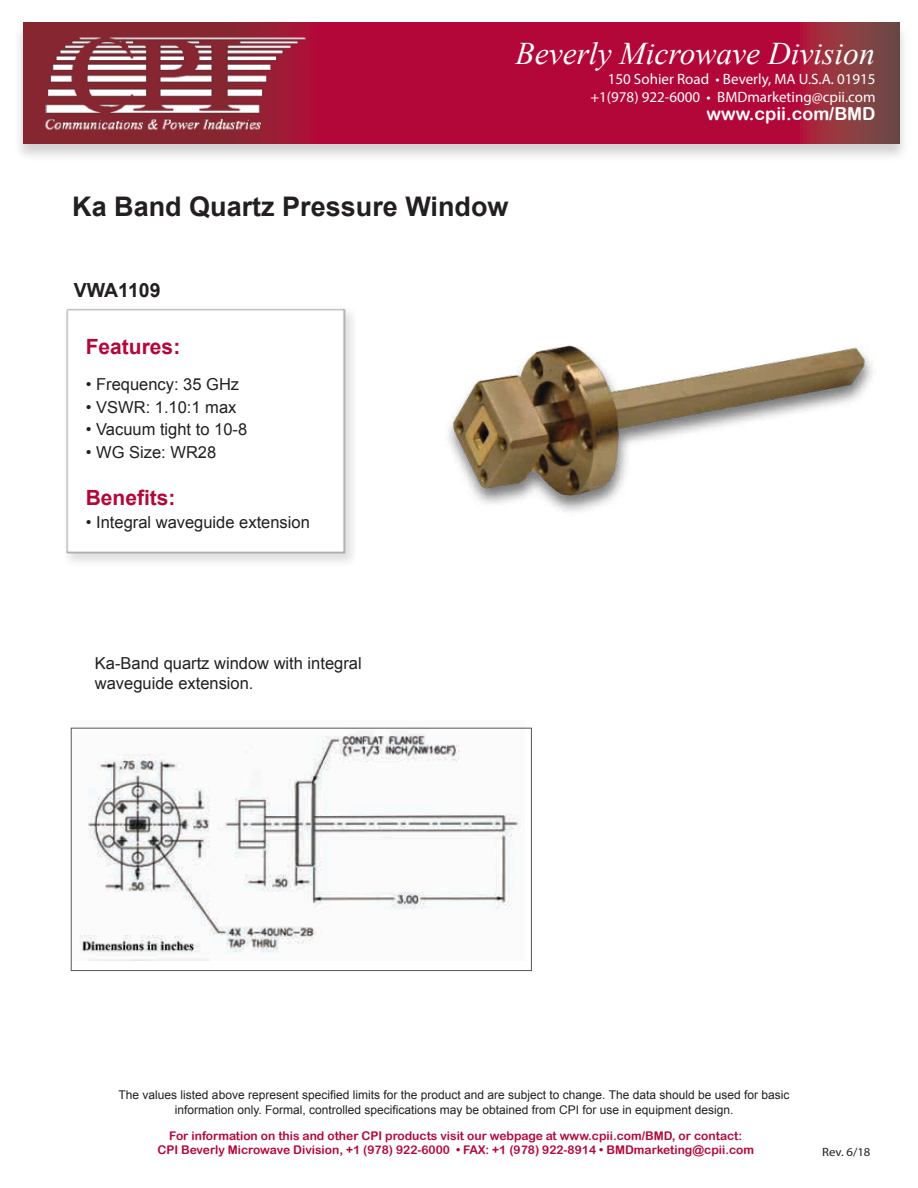
<style>
.page{position:relative;width:918px;height:1188px;background:#fff}
.page>*{position:absolute;margin:0;border:0;box-sizing:border-box;transform-origin:0 0}
.t1{font:italic 31.5px "Times New Roman";color:#fff}
.t2{font:700 27px "Arial";color:#231f20}
.t3{font:700 21px "Arial";color:#b30739}
.t4{font:700 19.5px "Arial";color:#231f20}
.t5{font:18px "Arial Rounded MT Bold";color:#fff}
.t6{font:16.5px/19.8px "Arial";color:#231f20}
.t7{font:15px/18px "Myriad Pro";color:#fff;text-align:right}
.t8{font:12px/14.4px "Arial";color:#231f20;text-align:center}
.t9{font:12px/14.4px "Arial Rounded MT Bold";color:#b30739;text-align:center}
.t10{font:12px "Myriad Pro";color:#231f20;scale:1.07 1}
</style>
<div class="page">
<img style="left:19px;top:22px;width:885px;height:135px">
<svg style="left:23px;top:23px;width:877px;height:120px;background:#a91139"></svg>
<img style="left:66px;top:308px;width:287px;height:254px">
<img style="left:39px;top:32px;width:274px;height:106px">
<img style="left:448px;top:345px;width:425px;height:167px">
<img style="left:71px;top:727px;width:454px;height:233px">
<div style="left:71px;top:728px;width:461px;height:243px;border:1px solid #54555a"></div>
<h1 class="t1" style="left:516px;top:32px;width:361px">Beverly Microwave Division</h1>
<p class="t7" style="left:590px;top:70px;width:287px">150 Sohier Road • Beverly, MA U.S.A. 01915 +1(978) 922-6000 • BMDmarketing@cpii.com</p>
<h3 class="t5" style="left:707px;top:103px;width:171px">www.cpii.com/BMD</h3>
<h2 class="t2" style="left:72px;top:189px;width:438px">Ka Band Quartz Pressure Window</h2>
<h3 class="t4" style="left:74px;top:277px;width:88px">VWA1109</h3>
<h3 class="t3" style="left:86px;top:333px;width:96px">Features:</h3>
<h3 class="t6" style="left:86px;top:375px;width:155px">• Frequency: 35 GHz</h3>
<h3 class="t6" style="left:86px;top:397px;width:152px">• VSWR: 1.10:1 max</h3>
<h3 class="t6" style="left:86px;top:420px;width:163px">• Vacuum tight to 10-8</h3>
<h3 class="t6" style="left:86px;top:442px;width:132px">• WG Size: WR28</h3>
<h3 class="t3" style="left:86px;top:484px;width:91px">Benefits:</h3>
<h3 class="t6" style="left:86px;top:512px;width:226px">• Integral waveguide extension</h3>
<h3 class="t6" style="left:95px;top:654px;width:268px">Ka-Band quartz window with integral waveguide extension.</h3>
<p class="t8" style="left:119px;top:1088px;width:672px">The values listed above represent specified limits for the product and are subject to change. The data should be used for basic information only. Formal, controlled specifications may be obtained from CPI for use in equipment design.</p>
<p class="t9" style="left:157px;top:1128px;width:598px">For information on this and other CPI products visit our webpage at www.cpii.com/BMD, or contact:<br>CPI Beverly Microwave Division, +1 (978) 922-6000 • FAX: +1 (978) 922-8914 • BMDmarketing@cpii.com</p>
<p class="t10" style="left:822px;top:1144px;width:47px">Rev. 6/18</p>
</div>
